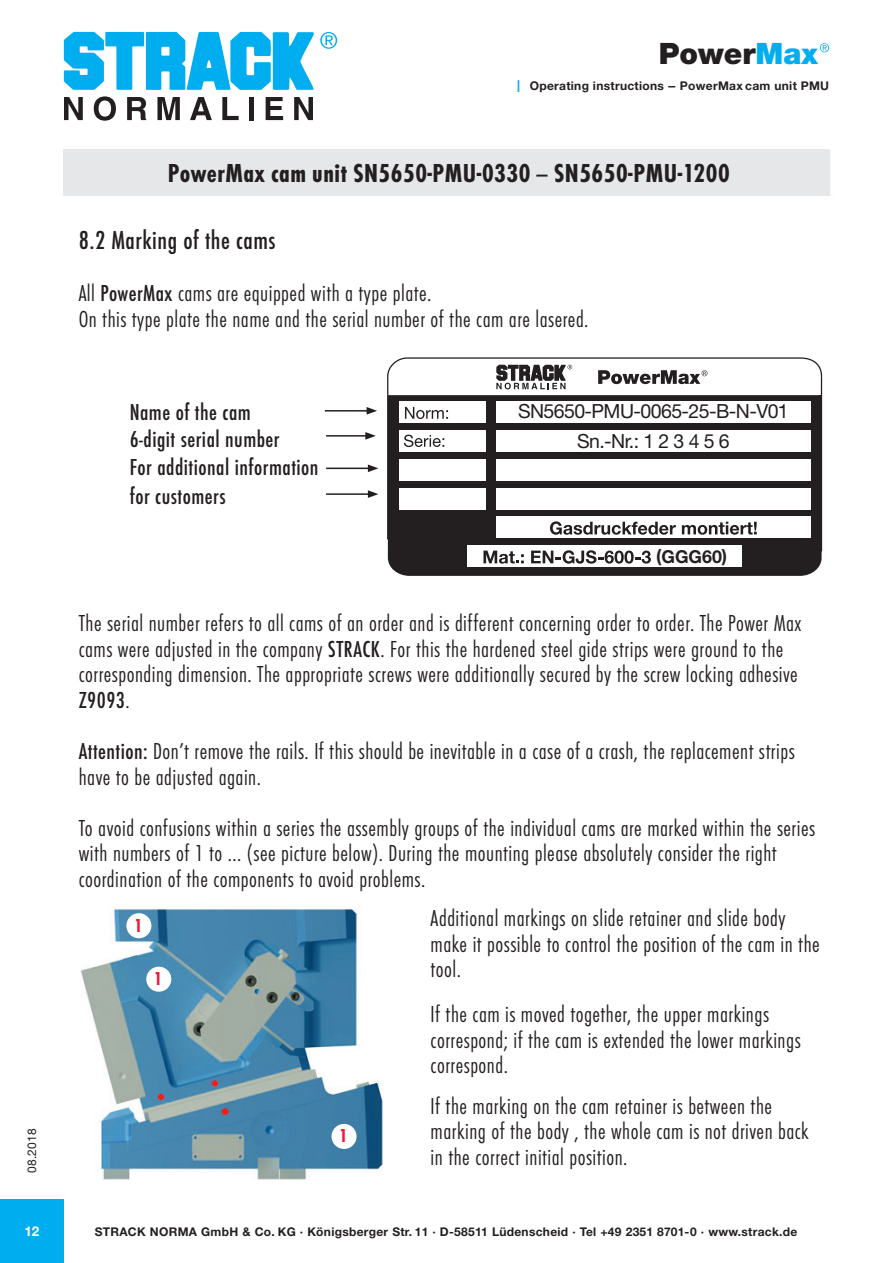
<style>
.page{position:relative;width:893px;height:1263px;background:#fff}
.page>*{position:absolute;margin:0;border:0;box-sizing:border-box;transform-origin:0 0}
.t1{font:900 29.55px "Helvetica Neue LT Std";color:#231f20}
.t2{font:27px "Futura T Bol Con";letter-spacing:.02em;color:#231f20}
.t3{font:27px "Futura T Med Con";letter-spacing:.02em;color:#231f20}
.t4{font:24px/25.5px "Futura T Lig Con";letter-spacing:.02em;color:#231f20}
.t5{font:24px "Futura T Med Con";letter-spacing:.02em;color:#231f20}
.t6{font:19.5px "Helvetica Neue LT Std";letter-spacing:-.03em;color:#231f20}
.t7{font:19.5px "Futura T Bol Con";color:#ed1a3a}
.t8{font:700 17.85px "Helvetica Neue LT Std";color:#231f20}
.t9{font:700 13.5px "Helvetica Neue LT Std";color:#fff}
.t10{font:700 12px "Helvetica Neue LT Std";letter-spacing:.025em;color:#231f20}
.t11{font:12px "Helvetica Neue LT Std";letter-spacing:.03em;color:#231f20}
.s1{color:#00aeef}
.s2{font-weight:400;font-size:16.5px;color:#00aeef}
.s3{font-family:"Futura T Lig Con"}
.s4{font-family:"Futura T Med Con"}
</style>
<div class="page">
<div style="left:0;top:1199px;width:64px;height:64px;background:#00aeef"></div>
<svg style="left:64px;top:97px;width:19px;height:23px"></svg>
<svg style="left:94px;top:96px;width:22px;height:25px"></svg>
<svg style="left:127px;top:97px;width:19px;height:23px"></svg>
<svg style="left:157px;top:97px;width:23px;height:23px"></svg>
<svg style="left:190px;top:97px;width:22px;height:23px"></svg>
<svg style="left:222px;top:97px;width:17px;height:23px"></svg>
<div style="left:249px;top:97px;width:5px;height:23px;background:#231f20"></div>
<svg style="left:266px;top:97px;width:17px;height:23px"></svg>
<svg style="left:294px;top:97px;width:19px;height:23px"></svg>
<svg style="left:64px;top:32px;width:273px;height:58px"></svg>
<svg style="left:820px;top:43px;width:9px;height:9px"></svg>
<div style="left:64px;top:149px;width:770px;height:47px;background:#e6e7e9"></div>
<div style="left:830px;top:149px;width:8px;height:47px;background:#fff"></div>
<img style="left:80px;top:909px;width:303px;height:271px">
<div style="left:126px;top:913px;width:25px;height:25px;background:#fff;border-radius:50%"></div>
<div style="left:146px;top:967px;width:25px;height:25px;background:#fff;border-radius:50%"></div>
<div style="left:331px;top:1124px;width:26px;height:25px;background:#fff;border-radius:50%"></div>
<svg style="left:387px;top:357px;width:436px;height:183px"></svg>
<svg style="left:388px;top:395px;width:434px;height:181px;background:#302c2d"></svg>
<div style="left:399px;top:401px;width:86px;height:22px;background:#fff"></div>
<svg style="left:405px;top:407px;width:43px;height:12px"></svg>
<div style="left:399px;top:430px;width:86px;height:21px;background:#fff"></div>
<svg style="left:404px;top:435px;width:40px;height:12px"></svg>
<div style="left:399px;top:459px;width:86px;height:21px;background:#fff"></div>
<div style="left:399px;top:488px;width:86px;height:21px;background:#fff"></div>
<div style="left:496px;top:401px;width:315px;height:22px;background:#fff"></div>
<div style="left:496px;top:430px;width:315px;height:21px;background:#fff"></div>
<div style="left:496px;top:459px;width:315px;height:21px;background:#fff"></div>
<div style="left:496px;top:488px;width:315px;height:21px;background:#fff"></div>
<div style="left:496px;top:517px;width:315px;height:21px;background:#fff"></div>
<svg style="left:550px;top:521px;width:126px;height:14px"></svg>
<svg style="left:682px;top:522px;width:75px;height:13px"></svg>
<div style="left:467px;top:545px;width:275px;height:22px;background:#fff"></div>
<svg style="left:483px;top:551px;width:41px;height:13px"></svg>
<svg style="left:531px;top:550px;width:120px;height:14px"></svg>
<svg style="left:496px;top:365px;width:76px;height:24px"></svg>
<svg style="left:598px;top:370px;width:109px;height:14px"></svg>
<hr style="left:821px;top:376px;width:1px;height:175px;background:#231f20">
<hr style="left:325px;top:410px;width:44px;height:2px;background:#231f20">
<svg style="left:367px;top:407px;width:10px;height:8px"></svg>
<hr style="left:326px;top:435px;width:42px;height:2px;background:#231f20">
<svg style="left:365px;top:432px;width:11px;height:8px"></svg>
<hr style="left:326px;top:468px;width:44px;height:1px;background:#231f20">
<svg style="left:368px;top:464px;width:10px;height:8px"></svg>
<hr style="left:326px;top:493px;width:44px;height:2px;background:#231f20">
<svg style="left:368px;top:490px;width:10px;height:8px"></svg>
<p class="t1" style="left:659px;top:36px;width:161px">Power<span class="s1">Max</span></p>
<p class="t10" style="left:516px;top:78px;width:314px"><span class="s2">I</span> Operating instructions -- PowerMax cam unit PMU</p>
<p class="t2" style="left:168px;top:158px;width:563px">PowerMax cam unit SN5650-PMU-0330 <span class="s3">—</span> SN5650-PMU-1200</p>
<p class="t3" style="left:79px;top:225px;width:198px">8.2 Marking of the cams</p>
<p class="t4" style="left:79px;top:281px;width:354px">All <span class="s4">PowerMax</span> cams are equipped with a type plate.</p>
<p class="t4" style="left:79px;top:307px;width:511px">On this type plate the name and the serial number of the cam are lasered.</p>
<p class="t5" style="left:130px;top:399px;width:123px">Name of the cam</p>
<p class="t5" style="left:130px;top:426px;width:151px">6-digit serial number</p>
<p class="t5" style="left:130px;top:454px;width:190px">For additional information</p>
<p class="t5" style="left:130px;top:483px;width:98px">for customers</p>
<p class="t6" style="left:518px;top:400px;width:272px">SN5650-PMU-0065-25-B-N-V01</p>
<p class="t6" style="left:577px;top:430px;width:154px">Sn.-Nr.: 1 2 3 4 5 6</p>
<p class="t8" style="left:656px;top:546px;width:73px">(GGG60)</p>
<p class="t11" style="left:25px;top:1173px;width:47px;rotate:-90deg">08.2018</p>
<p class="t4" style="left:79px;top:611px;width:724px">The serial number refers to all cams of an order and is different concerning order to order. The Power Max cams were adjusted in the company <span class="s4">STRACK</span>. For this the hardened steel gide strips were ground to the corresponding dimension. The appropriate screws were additionally secured by the screw locking adhesive <span class="s4">Z9093</span>.</p>
<p class="t4" style="left:79px;top:739px;width:718px"><span class="s4">Attention:</span> Don’t remove the rails. If this should be inevitable in a case of a crash, the replacement strips have to be adjusted again.</p>
<p class="t4" style="left:79px;top:815px;width:738px">To avoid confusions within a series the assembly groups of the individual cams are marked within the series with numbers of 1 to ... (see picture below). During the mounting please absolutely consider the right coordination of the components to avoid problems.</p>
<p class="t7" style="left:134px;top:914px;width:10px">1</p>
<p class="t7" style="left:154px;top:967px;width:10px">1</p>
<p class="t7" style="left:339px;top:1125px;width:10px">1</p>
<p class="t4" style="left:431px;top:906px;width:391px">Additional markings on slide retainer and slide body make it possible to control the position of the cam in the tool.</p>
<p class="t4" style="left:431px;top:1002px;width:372px">If the cam is moved together, the upper markings correspond; if the cam is extended the lower markings correspond.</p>
<p class="t4" style="left:431px;top:1094px;width:380px">If the marking on the cam retainer is between the marking of the body , the whole cam is not driven back in the correct initial position.</p>
<p class="t9" style="left:24px;top:1222px;width:17px">12</p>
<p class="t10" style="left:95px;top:1224px;width:704px">STRACK NORMA GmbH &amp; Co. KG · Königsberger Str. 11 · D-58511 Lüdenscheid · Tel +49 2351 8701-0 · www.strack.de</p>
</div>
